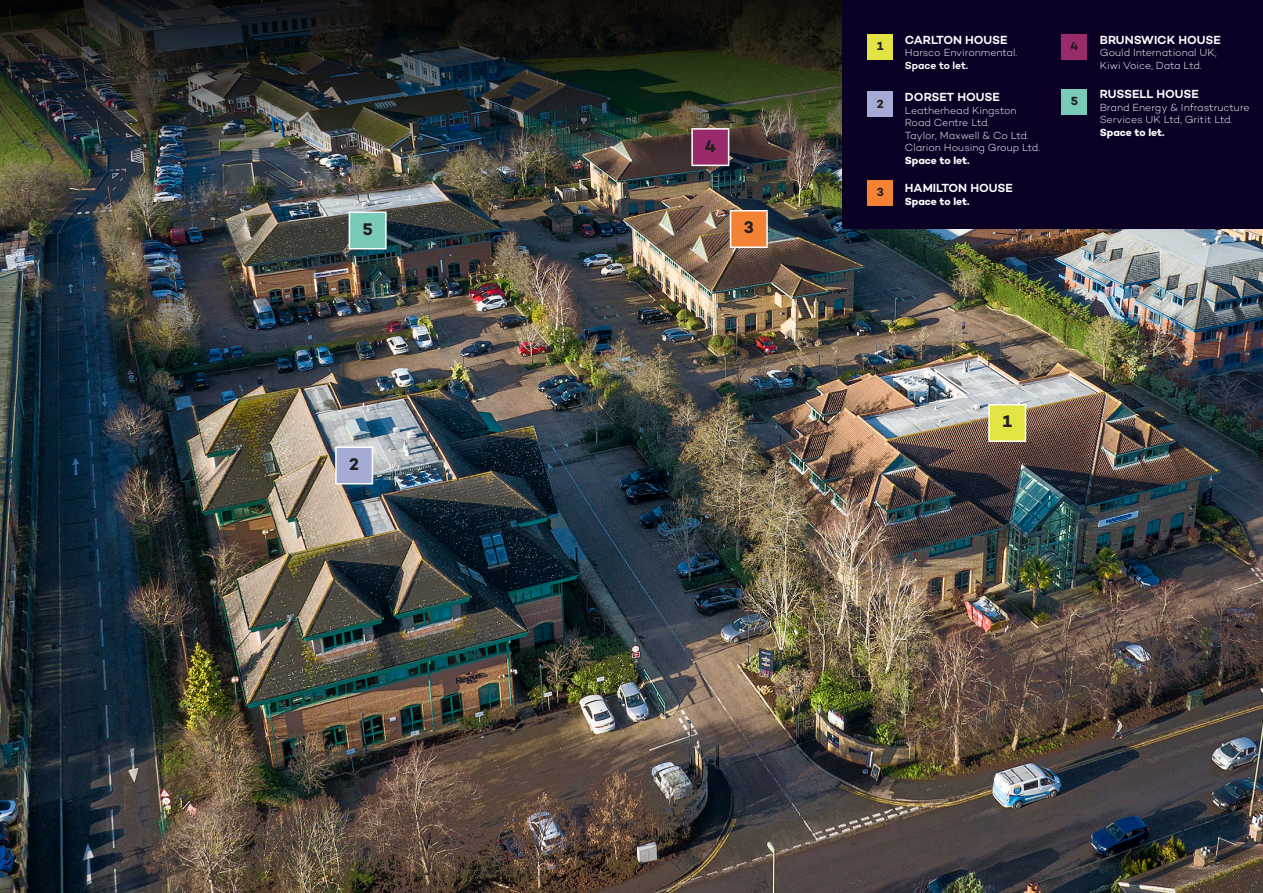
<style>
.page{position:relative;width:1263px;height:893px;background:#fff}
.page>*{position:absolute;margin:0;border:0;box-sizing:border-box;transform-origin:0 0}
.t1{font:700 17.1px "Campton";color:#231f20}
.t2{font:600 12px "Campton";letter-spacing:-.005em;color:#fff}
.t3{font:700 12px "Campton";color:#231f20}
.t4{font:300 10.5px "Campton";color:#fff}
.t5{font:700 10.5px "Campton";letter-spacing:-.005em;color:#fff}
.t6{font:600 10.5px "Campton";letter-spacing:-.005em;color:#fff}
</style>
<div class="page">
<img style="left:0;top:159px;width:1263px;height:734px">
<img style="left:0;top:0;width:842px;height:159px">
<div style="left:842px;top:0;width:421px;height:229px;background:#0a0125"></div>
<div style="left:867px;top:35px;width:26px;height:25px;background:#e2e444"></div>
<div style="left:989px;top:405px;width:36px;height:36px;background:#e2e444"></div>
<hr style="left:988px;top:404px;width:38px;height:1px;background:#fff">
<hr style="left:988px;top:405px;width:2px;height:35px;background:#fff">
<hr style="left:1025px;top:405px;width:1px;height:35px;background:#fff">
<hr style="left:988px;top:440px;width:38px;height:2px;background:#fff">
<div style="left:336px;top:447px;width:36px;height:37px;background:#a4acd6"></div>
<hr style="left:335px;top:446px;width:38px;height:2px;background:#fff">
<hr style="left:335px;top:448px;width:2px;height:35px;background:#fff">
<hr style="left:372px;top:448px;width:1px;height:35px;background:#fff">
<hr style="left:335px;top:483px;width:38px;height:1px;background:#fff">
<div style="left:730px;top:211px;width:37px;height:36px;background:#f48234"></div>
<hr style="left:730px;top:210px;width:38px;height:1px;background:#fff">
<hr style="left:730px;top:211px;width:1px;height:35px;background:#fff">
<hr style="left:766px;top:211px;width:2px;height:35px;background:#fff">
<hr style="left:730px;top:246px;width:38px;height:2px;background:#fff">
<div style="left:692px;top:129px;width:37px;height:36px;background:#992b6b"></div>
<hr style="left:691px;top:128px;width:38px;height:2px;background:#fff">
<hr style="left:691px;top:130px;width:2px;height:35px;background:#fff">
<hr style="left:728px;top:130px;width:1px;height:35px;background:#fff">
<hr style="left:691px;top:165px;width:38px;height:1px;background:#fff">
<div style="left:349px;top:212px;width:37px;height:37px;background:#79cab8"></div>
<hr style="left:349px;top:211px;width:38px;height:2px;background:#fff">
<hr style="left:349px;top:213px;width:1px;height:35px;background:#fff">
<hr style="left:385px;top:213px;width:2px;height:35px;background:#fff">
<hr style="left:349px;top:248px;width:38px;height:1px;background:#fff">
<div style="left:867px;top:92px;width:26px;height:25px;background:#a4acd6"></div>
<div style="left:867px;top:180px;width:26px;height:25px;background:#f48234"></div>
<div style="left:1062px;top:35px;width:25px;height:25px;background:#992b6b"></div>
<div style="left:1062px;top:89px;width:25px;height:25px;background:#79cab8"></div>
<p class="t1" style="left:362px;top:218px;width:12px">5</p>
<p class="t1" style="left:349px;top:453px;width:11px">2</p>
<p class="t1" style="left:705px;top:135px;width:13px">4</p>
<p class="t1" style="left:744px;top:217px;width:11px">3</p>
<p class="t3" style="left:877px;top:39px;width:8px">1</p>
<p class="t2" style="left:905px;top:32px;width:104px">CARLTON HOUSE</p>
<p class="t4" style="left:905px;top:46px;width:114px">Harsco Environmental.</p>
<p class="t6" style="left:905px;top:59px;width:65px">Space to let.</p>
<p class="t3" style="left:1070px;top:39px;width:9px">4</p>
<p class="t2" style="left:1100px;top:32px;width:122px">BRUNSWICK HOUSE</p>
<p class="t4" style="left:1100px;top:46px;width:118px">Gould International UK,</p>
<p class="t4" style="left:1100px;top:59px;width:103px">Kiwi Voice, Data Ltd.</p>
<p class="t3" style="left:877px;top:96px;width:8px">2</p>
<p class="t2" style="left:905px;top:89px;width:96px">DORSET HOUSE</p>
<p class="t4" style="left:905px;top:104px;width:113px">Leatherhead Kingston</p>
<p class="t4" style="left:905px;top:116px;width:86px">Road Centre Ltd.</p>
<p class="t4" style="left:905px;top:129px;width:125px">Taylor, Maxwell &amp; Co Ltd.</p>
<p class="t4" style="left:905px;top:141px;width:137px">Clarion Housing Group Ltd.</p>
<p class="t5" style="left:905px;top:154px;width:66px">Space to let.</p>
<p class="t3" style="left:1071px;top:93px;width:9px">5</p>
<p class="t2" style="left:1100px;top:86px;width:100px">RUSSELL HOUSE</p>
<p class="t4" style="left:1100px;top:101px;width:151px">Brand Energy &amp; Infrastructure</p>
<p class="t4" style="left:1100px;top:113px;width:134px">Services UK Ltd, Gritit Ltd.</p>
<p class="t5" style="left:1100px;top:126px;width:66px">Space to let.</p>
<p class="t3" style="left:877px;top:184px;width:8px">3</p>
<p class="t2" style="left:905px;top:180px;width:109px">HAMILTON HOUSE</p>
<p class="t5" style="left:905px;top:195px;width:66px">Space to let.</p>
<p class="t1" style="left:1003px;top:411px;width:11px">1</p>
</div>
